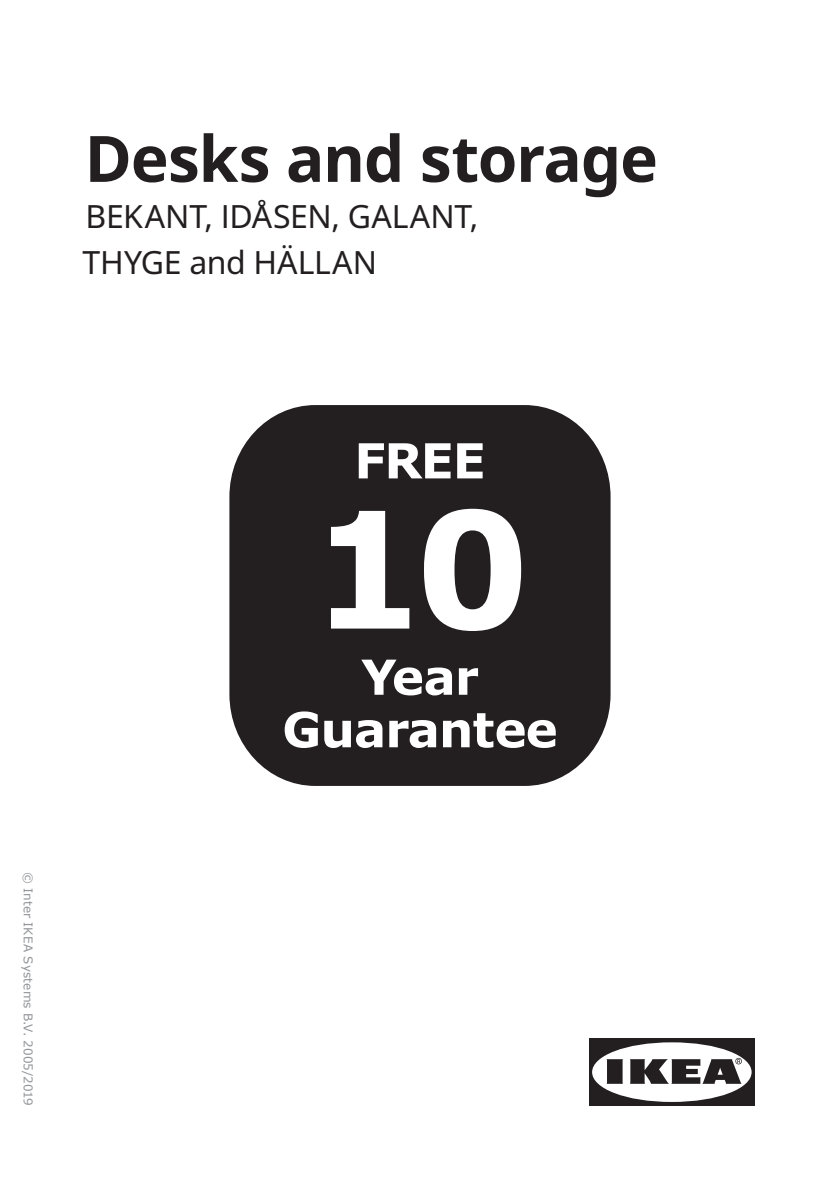
<style>
.page{position:relative;width:840px;height:1191px;background:#fff}
.page>*{position:absolute;margin:0;border:0;box-sizing:border-box;transform-origin:0 0}
.Product_name{font:700 64px "Noto IKEA Latin";letter-spacing:-.02em;color:#231f20}
.Product_type_16_23{font:32px/46px "Noto IKEA Latin";letter-spacing:-.005em;color:#231f20}
.t1{font:12px "Verdana";letter-spacing:.005em;color:#939598}
</style>
<div class="page">
<div style="left:588px;top:1038px;width:166px;height:67px;background:#231f20"></div>
<div style="left:591px;top:1042px;width:160px;height:60px;background:#fff;border-radius:50%"></div>
<svg style="left:606px;top:1058px;width:135px;height:25px"></svg>
<div style="left:229px;top:405px;width:381px;height:381px;background:#231f20;border-radius:89px"></div>
<svg style="left:331px;top:511px;width:78px;height:117px"></svg>
<svg style="left:424px;top:509px;width:97px;height:122px"></svg>
<svg style="left:361px;top:659px;width:91px;height:36px"></svg>
<svg style="left:458px;top:668px;width:20px;height:27px"></svg>
<svg style="left:284px;top:711px;width:33px;height:37px"></svg>
<svg style="left:324px;top:720px;width:58px;height:28px"></svg>
<svg style="left:389px;top:720px;width:47px;height:28px"></svg>
<svg style="left:443px;top:713px;width:112px;height:35px"></svg>
<svg style="left:358px;top:443px;width:92px;height:35px"></svg>
<svg style="left:457px;top:443px;width:25px;height:35px"></svg>
<p class="Product_name" style="left:84px;top:113px;width:574px">Desks and storage</p>
<p class="Product_type_16_23" style="left:83px;top:192px;width:397px">BEKANT, IDÅSEN, GALANT,<br>THYGE and HÄLLAN</p>
<p class="t1" style="left:36px;top:872px;width:235px;rotate:90deg">© Inter IKEA Systems B.V. 2005/2019</p>
</div>
